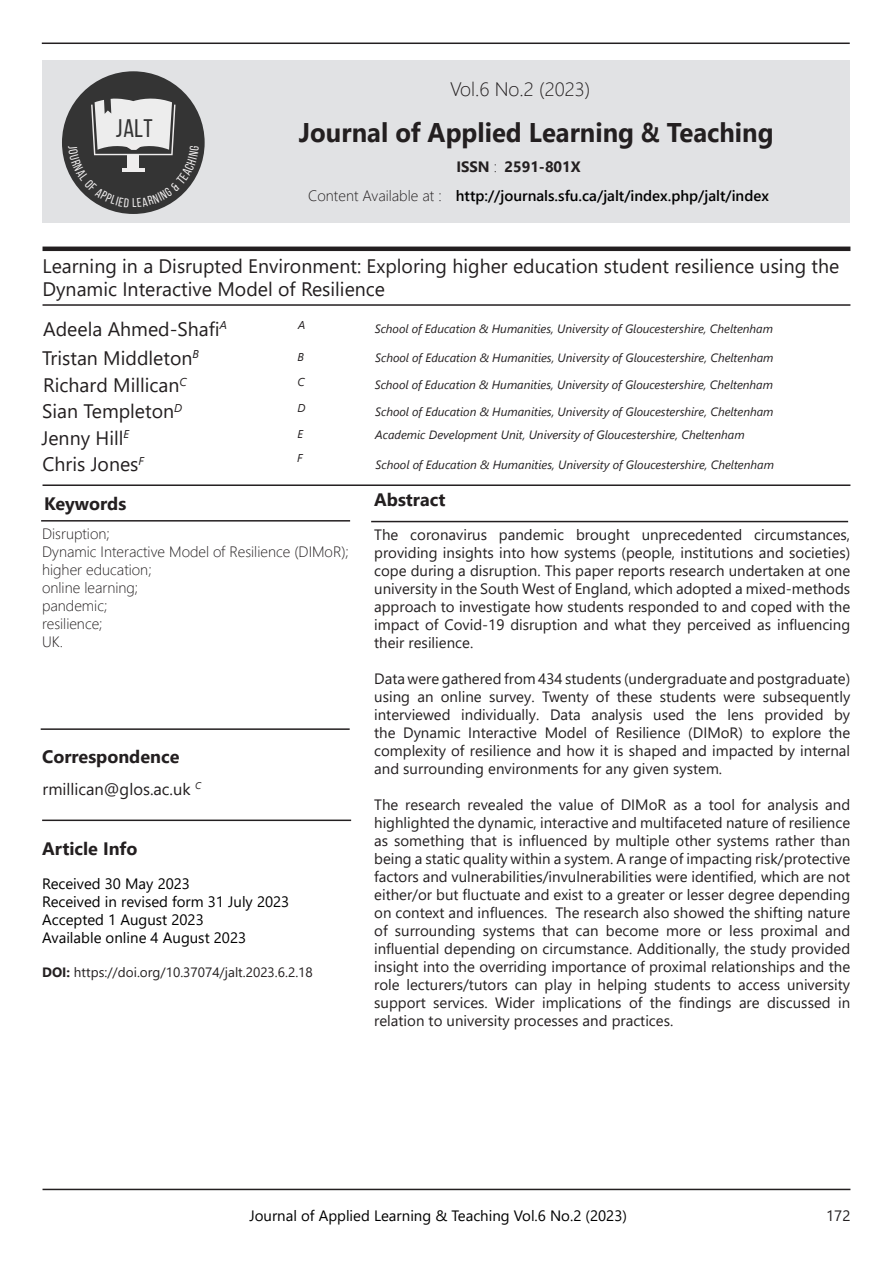
<style>
.page{position:relative;width:893px;height:1263px;background:#fff}
.page>*{position:absolute;margin:0;border:0;box-sizing:border-box;transform-origin:0 0}
.t1{font:700 27px "Segoe UI";color:#231f20;scale:.95 1}
.t2{font:25.5px "Bebas Neue";color:#343434}
.t3{font:19.5px/23.4px "Segoe UI";color:#231f20}
.t4{font:300 19.5px "Segoe UI";color:#231f20}
.t5{font:700 18px "Segoe UI";color:#231f20}
.t6{font:16.5px "Segoe UI";color:#231f20}
.t7{font:15px/18px "Segoe UI";color:#231f20;text-align:justify}
.t8{font:15px "Segoe UI";color:#000}
.t9{font:300 15px/18px "Segoe UI";color:#231f20}
.t10{font:600 15px "Segoe UI";color:#000}
.t11{font:700 15px "Segoe UI";color:#231f20}
.t12{font:13.5px "Segoe UI";color:#231f20}
.t13{font:italic 12px "Segoe UI";color:#231f20}
.t14{font:italic 11.4px "Segoe UI";color:#231f20}
.s1{font-weight:300}
.s2{font-weight:700}
</style>
<div class="page">
<hr style="left:43px;top:1189px;width:807px;height:1px;background:#231f20">
<hr style="left:43px;top:304px;width:807px;height:2px;background:#231f20">
<hr style="left:43px;top:247px;width:807px;height:4px;background:#231f20">
<hr style="left:43px;top:484px;width:807px;height:2px;background:#231f20">
<hr style="left:41px;top:520px;width:309px;height:2px;background:#231f20">
<hr style="left:371px;top:521px;width:477px;height:1px;background:#231f20">
<hr style="left:42px;top:819px;width:309px;height:2px;background:#231f20">
<hr style="left:42px;top:43px;width:808px;height:1px;background:#231f20">
<div style="left:43px;top:61px;width:807px;height:162px;background:#e1e2e4"></div>
<div style="left:62px;top:71px;width:143px;height:143px;background:#343434;border-radius:50%"></div>
<hr style="left:41px;top:728px;width:309px;height:2px;background:#231f20">
<svg style="left:68px;top:97px;width:131px;height:110px"></svg>
<p class="t2" style="left:116px;top:115px;width:38px">JALT</p>
<p class="t4" style="left:450px;top:71px;width:142px">Vol.6 No.2 (2023)</p>
<p class="t1" style="left:299px;top:107px;width:501px">Journal of Applied Learning &amp; Teaching</p>
<p class="t9" style="left:308px;top:185px;width:135px">Content Available at :</p>
<p class="t11" style="left:456px;top:153px;width:42px">ISSN <span class="s1">:</span></p>
<p class="t11" style="left:504px;top:153px;width:78px">2591-801X</p>
<p class="t10" style="left:456px;top:182px;width:315px">http://journals.sfu.ca/jalt/index.php/jalt/index</p>
<p class="t3" style="left:43px;top:253px;width:798px">Learning in a Disrupted Environment: Exploring higher education student resilience using the<br>Dynamic Interactive Model of Resilience</p>
<p class="t3" style="left:43px;top:315px;width:185px">Adeela Ahmed-Shafi<sup>A</sup></p>
<p class="t14" style="left:298px;top:314px;width:9px">A</p>
<p class="t13" style="left:375px;top:317px;width:400px">School of Education &amp; Humanities, University of Gloucestershire, Cheltenham</p>
<p class="t3" style="left:42px;top:344px;width:158px">Tristan Middleton<sup>B</sup></p>
<p class="t14" style="left:298px;top:346px;width:8px">B</p>
<p class="t13" style="left:375px;top:346px;width:400px">School of Education &amp; Humanities, University of Gloucestershire, Cheltenham</p>
<p class="t3" style="left:43px;top:372px;width:145px">Richard Millican<sup>C</sup></p>
<p class="t14" style="left:298px;top:371px;width:9px">C</p>
<p class="t13" style="left:375px;top:374px;width:400px">School of Education &amp; Humanities, University of Gloucestershire, Cheltenham</p>
<p class="t3" style="left:42px;top:398px;width:142px">Sian Templeton<sup>D</sup></p>
<p class="t14" style="left:298px;top:397px;width:10px">D</p>
<p class="t13" style="left:375px;top:400px;width:400px">School of Education &amp; Humanities, University of Gloucestershire, Cheltenham</p>
<p class="t3" style="left:41px;top:424px;width:89px">Jenny Hill<sup>E</sup></p>
<p class="t14" style="left:298px;top:424px;width:7px">E</p>
<p class="t13" style="left:375px;top:424px;width:371px">Academic Development Unit, University of Gloucestershire, Cheltenham</p>
<p class="t3" style="left:42px;top:451px;width:103px">Chris Jones<sup>F</sup></p>
<p class="t14" style="left:297px;top:447px;width:7px">F</p>
<p class="t13" style="left:376px;top:453px;width:400px">School of Education &amp; Humanities, University of Gloucestershire, Cheltenham</p>
<p class="t5" style="left:44px;top:487px;width:84px">Keywords</p>
<p class="t5" style="left:374px;top:483px;width:73px">Abstract</p>
<p class="t9" style="left:42px;top:523px;width:69px">Disruption;</p>
<p class="t9" style="left:42px;top:541px;width:308px">Dynamic Interactive Model of Resilience (DIMoR); higher education;</p>
<p class="t9" style="left:42px;top:577px;width:98px">online learning;</p>
<p class="t9" style="left:42px;top:595px;width:67px">pandemic;</p>
<p class="t9" style="left:42px;top:613px;width:62px">resilience;</p>
<p class="t9" style="left:42px;top:631px;width:22px">UK.</p>
<p class="t7" style="left:374px;top:524px;width:477px">The coronavirus pandemic brought unprecedented circumstances, providing insights into how systems (people, institutions and societies) cope during a disruption. This paper reports research undertaken at one university in the South West of England, which adopted a mixed-methods approach to investigate how students responded to and coped with the impact of Covid-19 disruption and what they perceived as influencing their resilience.</p>
<p class="t7" style="left:374px;top:668px;width:478px">Data were gathered from 434 students (undergraduate and postgraduate) using an online survey. Twenty of these students were subsequently interviewed individually. Data analysis used the lens provided by the Dynamic Interactive Model of Resilience (DIMoR) to explore the complexity of resilience and how it is shaped and impacted by internal and surrounding environments for any given system.</p>
<p class="t7" style="left:374px;top:794px;width:478px">The research revealed the value of DIMoR as a tool for analysis and highlighted the dynamic, interactive and multifaceted nature of resilience as something that is influenced by multiple other systems rather than being a static quality within a system. A range of impacting risk/protective factors and vulnerabilities/invulnerabilities were identified, which are not either/or but fluctuate and exist to a greater or lesser degree depending on context and influences. The research also showed the shifting nature of surrounding systems that can become more or less proximal and influential depending on circumstance. Additionally, the study provided insight into the overriding importance of proximal relationships and the role lecturers/tutors can play in helping students to access university support services. Wider implications of the findings are discussed in relation to university processes and practices.</p>
<p class="t5" style="left:42px;top:739px;width:139px">Correspondence</p>
<p class="t6" style="left:43px;top:773px;width:160px">rmillican@glos.ac.uk <sup>C</sup></p>
<p class="t5" style="left:42px;top:832px;width:97px">Article Info</p>
<p class="t8" style="left:42px;top:869px;width:149px">Received 30 May 2023</p>
<p class="t8" style="left:42px;top:887px;width:249px">Received in revised form 31 July 2023</p>
<p class="t8" style="left:42px;top:905px;width:163px">Accepted 1 August 2023</p>
<p class="t8" style="left:42px;top:923px;width:206px">Available online 4 August 2023</p>
<p class="t12" style="left:42px;top:960px;width:272px"><span class="s2">DOI:</span> https://doi.org/10.37074/jalt.2023.6.2.18</p>
<p class="t8" style="left:249px;top:1201px;width:379px">Journal of Applied Learning &amp; Teaching Vol.6 No.2 (2023)</p>
<p class="t7" style="left:826px;top:1205px;width:26px">172</p>
</div>
